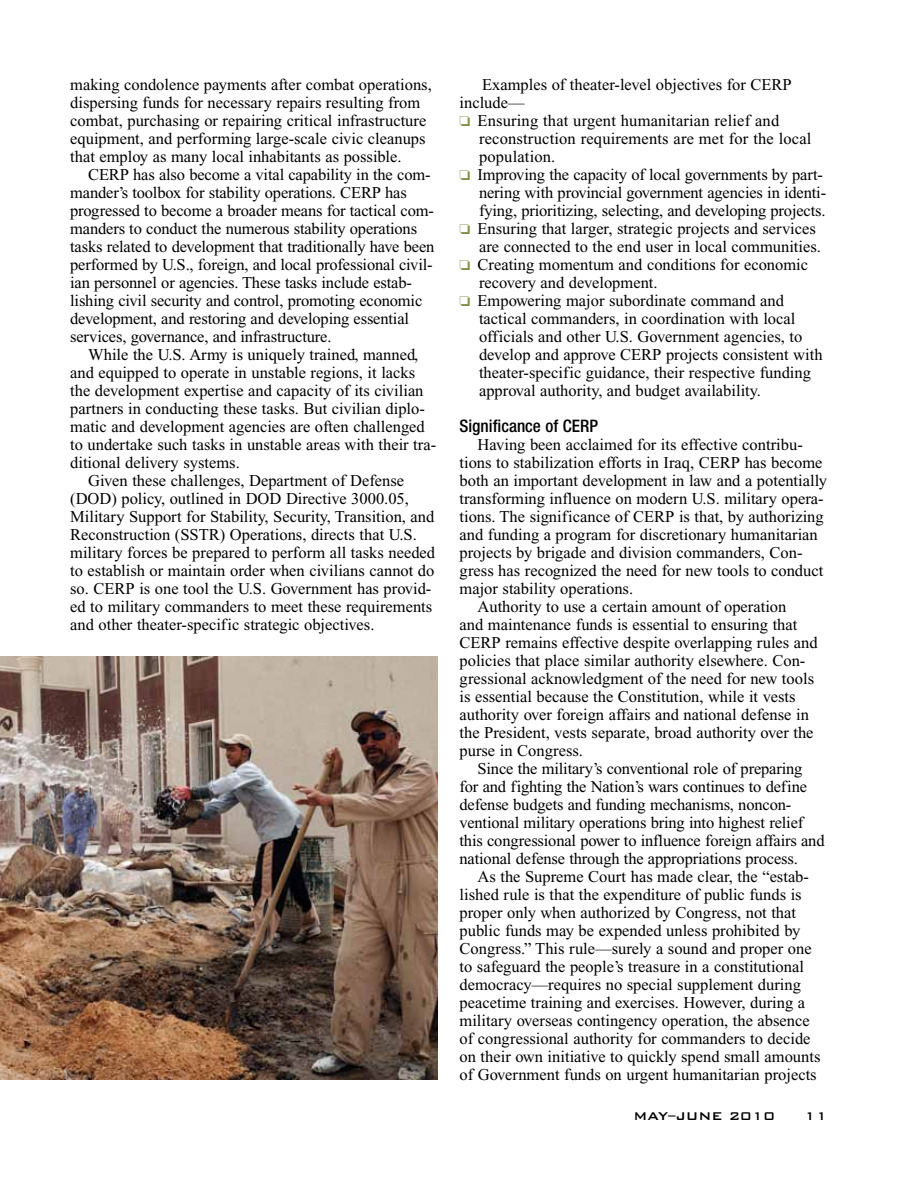
<style>
.page{position:relative;width:918px;height:1188px;background:#fff}
.page>*{position:absolute;margin:0;border:0;box-sizing:border-box;transform-origin:0 0}
.t1{font:500 condensed 17.25px "Helvetica Neue";color:#000}
.t2{font:16.5px/18px "Times New Roman";color:#000}
.t3{font:500 15px "Bank Gothic BT";color:#000}
.s1{color:#818e46}
</style>
<div class="page">
<img style="left:0;top:656px;width:438px;height:424px">
<p class="t2" style="left:70px;top:75px;width:363px">making condolence payments after combat operations, dispersing funds for necessary repairs resulting from combat, purchasing or repairing critical infrastructure equipment, and performing large-scale civic cleanups that employ as many local inhabitants as possible.</p>
<p class="t2" style="left:70px;top:165px;width:366px;text-indent:18px">CERP has also become a vital capability in the com&shy;mander’s toolbox for stability operations. CERP has progressed to become a broader means for tactical com&shy;manders to conduct the numerous stability operations tasks related to development that traditionally have been performed by U.S., foreign, and local professional civil&shy;ian personnel or agencies. These tasks include estab&shy;lishing civil security and control, promoting economic development, and restoring and developing essential services, governance, and infrastructure.</p>
<p class="t2" style="left:88px;top:345px;width:332px">While the U.S. Army is uniquely trained, manned,</p>
<p class="t2" style="left:70px;top:363px;width:347px">and equipped to operate in unstable regions, it lacks</p>
<p class="t2" style="left:70px;top:381px;width:355px">the development expertise and capacity of its civilian</p>
<p class="t2" style="left:70px;top:399px;width:355px">partners in conducting these tasks. But civilian diplo-</p>
<p class="t2" style="left:70px;top:417px;width:356px">matic and development agencies are often challenged</p>
<p class="t2" style="left:70px;top:435px;width:368px">to undertake such tasks in unstable areas with their tra-</p>
<p class="t2" style="left:70px;top:453px;width:171px">ditional delivery systems.</p>
<p class="t2" style="left:88px;top:471px;width:318px">Given these challenges, Department of Defense</p>
<p class="t2" style="left:70px;top:489px;width:340px">(DOD) policy, outlined in DOD Directive 3000.05,</p>
<p class="t2" style="left:70px;top:507px;width:366px">Military Support for Stability, Security, Transition, and</p>
<p class="t2" style="left:70px;top:525px;width:348px">Reconstruction (SSTR) Operations, directs that U.S.</p>
<p class="t2" style="left:70px;top:543px;width:367px">military forces be prepared to perform all tasks needed</p>
<p class="t2" style="left:70px;top:561px;width:366px">to establish or maintain order when civilians cannot do</p>
<p class="t2" style="left:70px;top:579px;width:363px">so. CERP is one tool the U.S. Government has provid-</p>
<p class="t2" style="left:70px;top:597px;width:364px">ed to military commanders to meet these requirements</p>
<p class="t2" style="left:70px;top:615px;width:306px">and other theater-specific strategic objectives.</p>
<p class="t2" style="left:482px;top:75px;width:311px">Examples of theater-level objectives for CERP</p>
<p class="t2" style="left:460px;top:93px;width:67px">include—</p>
<p class="t2" style="left:460px;top:111px;width:321px"><span class="s1">❏</span> Ensuring that urgent humanitarian relief and</p>
<p class="t2" style="left:479px;top:129px;width:334px">reconstruction requirements are met for the local</p>
<p class="t2" style="left:479px;top:147px;width:78px">population.</p>
<p class="t2" style="left:460px;top:165px;width:364px"><span class="s1">❏</span> Improving the capacity of local governments by part-</p>
<p class="t2" style="left:479px;top:183px;width:347px">nering with provincial government agencies in identi-</p>
<p class="t2" style="left:479px;top:201px;width:348px">fying, prioritizing, selecting, and developing projects.</p>
<p class="t2" style="left:460px;top:219px;width:358px"><span class="s1">❏</span> Ensuring that larger, strategic projects and services</p>
<p class="t2" style="left:479px;top:237px;width:343px">are connected to the end user in local communities.</p>
<p class="t2" style="left:460px;top:255px;width:350px"><span class="s1">❏</span> Creating momentum and conditions for economic</p>
<p class="t2" style="left:479px;top:273px;width:180px">recovery and development.</p>
<p class="t2" style="left:460px;top:291px;width:326px"><span class="s1">❏</span> Empowering major subordinate command and</p>
<p class="t2" style="left:479px;top:309px;width:318px">tactical commanders, in coordination with local</p>
<p class="t2" style="left:479px;top:327px;width:325px">officials and other U.S. Government agencies, to</p>
<p class="t2" style="left:479px;top:345px;width:345px">develop and approve CERP projects consistent with</p>
<p class="t2" style="left:479px;top:363px;width:334px">theater-specific guidance, their respective funding</p>
<p class="t2" style="left:479px;top:381px;width:283px">approval authority, and budget availability.</p>
<p class="t1" style="left:460px;top:415px;width:140px">Significance of CERP</p>
<p class="t2" style="left:478px;top:435px;width:325px">Having been acclaimed for its effective contribu-</p>
<p class="t2" style="left:460px;top:453px;width:364px">tions to stabilization efforts in Iraq, CERP has become</p>
<p class="t2" style="left:460px;top:471px;width:369px">both an important development in law and a potentially</p>
<p class="t2" style="left:460px;top:489px;width:366px">transforming influence on modern U.S. military opera-</p>
<p class="t2" style="left:460px;top:507px;width:366px">tions. The significance of CERP is that, by authorizing</p>
<p class="t2" style="left:460px;top:525px;width:360px">and funding a program for discretionary humanitarian</p>
<p class="t2" style="left:460px;top:543px;width:344px">projects by brigade and division commanders, Con-</p>
<p class="t2" style="left:460px;top:561px;width:365px">gress has recognized the need for new tools to conduct</p>
<p class="t2" style="left:460px;top:579px;width:175px">major stability operations.</p>
<p class="t2" style="left:478px;top:597px;width:310px">Authority to use a certain amount of operation</p>
<p class="t2" style="left:460px;top:615px;width:339px">and maintenance funds is essential to ensuring that</p>
<p class="t2" style="left:460px;top:633px;width:360px">CERP remains effective despite overlapping rules and</p>
<p class="t2" style="left:460px;top:651px;width:346px">policies that place similar authority elsewhere. Con-</p>
<p class="t2" style="left:460px;top:669px;width:356px">gressional acknowledgment of the need for new tools</p>
<p class="t2" style="left:460px;top:687px;width:337px">is essential because the Constitution, while it vests</p>
<p class="t2" style="left:460px;top:705px;width:351px">authority over foreign affairs and national defense in</p>
<p class="t2" style="left:460px;top:723px;width:356px">the President, vests separate, broad authority over the</p>
<p class="t2" style="left:460px;top:741px;width:125px">purse in Congress.</p>
<p class="t2" style="left:478px;top:759px;width:326px">Since the military’s conventional role of preparing</p>
<p class="t2" style="left:460px;top:777px;width:349px">for and fighting the Nation’s wars continues to define</p>
<p class="t2" style="left:460px;top:795px;width:332px">defense budgets and funding mechanisms, noncon-</p>
<p class="t2" style="left:460px;top:813px;width:345px">ventional military operations bring into highest relief</p>
<p class="t2" style="left:460px;top:831px;width:367px">this congressional power to influence foreign affairs and</p>
<p class="t2" style="left:460px;top:849px;width:340px">national defense through the appropriations process.</p>
<p class="t2" style="left:478px;top:867px;width:332px">As the Supreme Court has made clear, the “estab-</p>
<p class="t2" style="left:460px;top:885px;width:344px">lished rule is that the expenditure of public funds is</p>
<p class="t2" style="left:460px;top:903px;width:338px">proper only when authorized by Congress, not that</p>
<p class="t2" style="left:460px;top:921px;width:342px">public funds may be expended unless prohibited by</p>
<p class="t2" style="left:460px;top:939px;width:354px">Congress.” This rule—surely a sound and proper one</p>
<p class="t2" style="left:460px;top:957px;width:346px">to safeguard the people’s treasure in a constitutional</p>
<p class="t2" style="left:460px;top:975px;width:343px">democracy—requires no special supplement during</p>
<p class="t2" style="left:460px;top:993px;width:347px">peacetime training and exercises. However, during a</p>
<p class="t2" style="left:460px;top:1011px;width:352px">military overseas contingency operation, the absence</p>
<p class="t2" style="left:460px;top:1029px;width:353px">of congressional authority for commanders to decide</p>
<p class="t2" style="left:460px;top:1047px;width:362px">on their own initiative to quickly spend small amounts</p>
<p class="t2" style="left:460px;top:1065px;width:359px">of Government funds on urgent humanitarian projects</p>
<p class="t3" style="left:634px;top:1108px;width:65px">May–june</p>
<p class="t3" style="left:729px;top:1108px;width:48px">2010</p>
<p class="t3" style="left:804px;top:1108px;width:25px">11</p>
</div>
